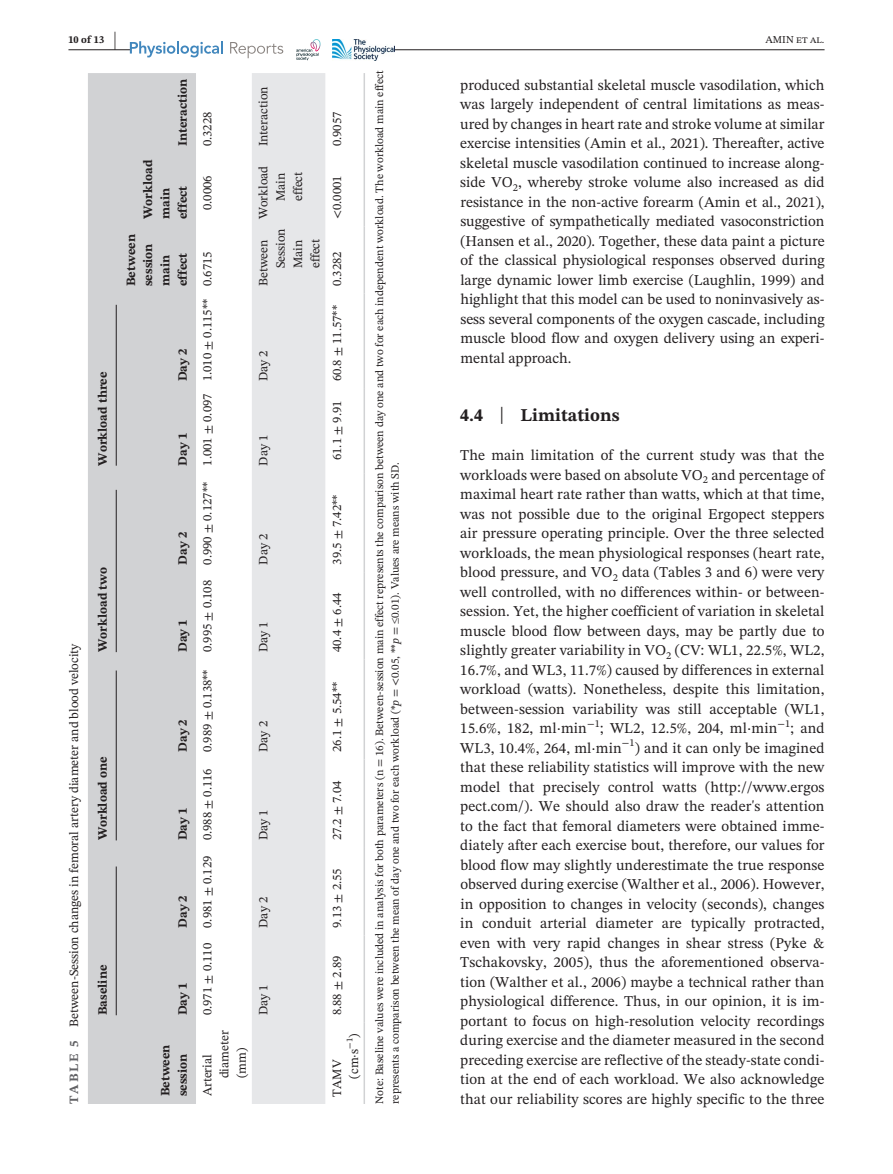
<style>
.page{position:relative;width:893px;height:1174px;background:#fff}
.page>*{position:absolute;margin:0;border:0;box-sizing:border-box;transform-origin:0 0}
.t1{font:700 18px "STIX Two Text";color:#231f20}
.t2{font:15px/19.5px "STIX Two Text";letter-spacing:.005em;color:#231f20;text-align:justify}
.t3{font:12.75px/17.2px "STIX Two Text";color:#231f20}
.t4{font:700 12.75px/17.2px "STIX Two Text";color:#231f20}
.t5{font:700 12.75px "STIX Two Text";letter-spacing:.14em;color:#636366}
.t6{font:11.25px/15.8px "STIX Two Text";color:#231f20}
.t7{font:10.5px "STIX Two Text";color:#231f20}
.t8{font:700 10.5px "STIX Two Text";color:#231f20}
.t9{font:8.85px "STIX Two Text";color:#231f20}
.s1{font-size:21px}
.s2{font-style:italic}
.s3{font-weight:400;font-size:23.7px}
.s4{font-size:12.75px}
</style>
<div class="page">
<hr style="left:68px;top:49px;width:756px;height:1px;background:#231f20">
<div style="left:130px;top:39px;width:264px;height:21px;background:#fff"></div>
<svg style="left:296px;top:39px;width:24px;height:21px"></svg>
<img style="left:333px;top:39px;width:61px;height:21px">
<svg style="left:130px;top:41px;width:93px;height:16px"></svg>
<svg style="left:230px;top:42px;width:53px;height:16px"></svg>
<div style="left:88px;top:73px;width:108px;height:1031px;background:#d1d2d4"></div>
<div style="left:252px;top:73px;width:73px;height:1031px;background:#e6e7e9"></div>
<hr style="left:364px;top:1022px;width:1px;height:82px;background:#d1d2d4">
<hr style="left:364px;top:935px;width:1px;height:87px;background:#d1d2d4">
<hr style="left:364px;top:848px;width:1px;height:87px;background:#d1d2d4">
<hr style="left:364px;top:759px;width:1px;height:89px;background:#d1d2d4">
<hr style="left:364px;top:659px;width:1px;height:100px;background:#d1d2d4">
<hr style="left:364px;top:572px;width:1px;height:87px;background:#d1d2d4">
<hr style="left:364px;top:473px;width:1px;height:99px;background:#d1d2d4">
<hr style="left:364px;top:389px;width:1px;height:84px;background:#d1d2d4">
<hr style="left:364px;top:294px;width:1px;height:95px;background:#d1d2d4">
<hr style="left:364px;top:227px;width:1px;height:67px;background:#d1d2d4">
<hr style="left:364px;top:154px;width:1px;height:73px;background:#d1d2d4">
<hr style="left:364px;top:73px;width:1px;height:81px;background:#d1d2d4">
<hr style="left:116px;top:866px;width:1px;height:149px;background:#231f20">
<hr style="left:116px;top:670px;width:1px;height:170px;background:#231f20">
<hr style="left:116px;top:490px;width:1px;height:162px;background:#231f20">
<hr style="left:116px;top:305px;width:1px;height:161px;background:#231f20">
<p class="t8" style="left:68px;top:32px;width:50px">10 of 13 <span class="s1">|</span></p>
<p class="t7" style="left:765px;top:32px;width:61px">AMIN et al.</p>
<p class="t2" style="left:460px;top:75px;width:366px">produced substantial skeletal muscle vasodilation, which was largely independent of central limitations as meas&shy;ured by changes in heart rate and stroke volume at similar exercise intensities (Amin et al., 2021). Thereafter, active skeletal muscle vasodilation continued to increase along&shy;side VO<sub>2</sub>, whereby stroke volume also increased as did resistance in the non-active forearm (Amin et al., 2021), suggestive of sympathetically mediated vasoconstriction (Hansen et al., 2020). Together, these data paint a picture of the classical physiological responses observed during large dynamic lower limb exercise (Laughlin, 1999) and highlight that this model can be used to noninvasively as&shy;sess several components of the oxygen cascade, including muscle blood flow and oxygen delivery using an experi&shy;mental approach.</p>
<p class="t6" style="left:371px;top:1104px;width:1034px;rotate:-90deg">Note: Baseline values were included in analysis for both parameters (n = 16). Between-session main effect represents the comparison between day one and two for each independent workload. The workload main effect represents a comparison between the mean of day one and two for each workload (*<span class="s2">p</span> = &lt;0.05, **<span class="s2">p</span> = ≤0.01). Values are means with SD.</p>
<p class="t4" style="left:174px;top:146px;width:69px;rotate:-90deg">Interaction</p>
<p class="t3" style="left:255px;top:146px;width:62px;rotate:-90deg">Interaction</p>
<p class="t3" style="left:328px;top:146px;width:36px;rotate:-90deg">0.9057</p>
<p class="t3" style="left:198px;top:146px;width:36px;rotate:-90deg">0.3228</p>
<p class="t4" style="left:140px;top:219px;width:61px;rotate:-90deg">Workload main effect</p>
<p class="t3" style="left:255px;top:201px;width:37px;text-indent:-18px;rotate:-90deg">Workload<br>Main effect</p>
<p class="t3" style="left:198px;top:210px;width:36px;rotate:-90deg">0.0006</p>
<p class="t3" style="left:328px;top:219px;width:45px;rotate:-90deg">&lt;0.0001</p>
<p class="t3" style="left:255px;top:268px;width:41px;text-indent:-18px;rotate:-90deg">Between<br>Session<br>Main effect</p>
<p class="t4" style="left:122px;top:286px;width:54px;rotate:-90deg">Between session main effect</p>
<p class="t3" style="left:328px;top:286px;width:36px;rotate:-90deg">0.3282</p>
<p class="t3" style="left:198px;top:466px;width:216px;rotate:-90deg">1.001 ± 0.097 1.010 ± 0.115** 0.6715</p>
<p class="t3" style="left:328px;top:381px;width:78px;rotate:-90deg">60.8 ± 11.57**</p>
<p class="t4" style="left:174px;top:381px;width:34px;rotate:-90deg">Day 2</p>
<p class="t3" style="left:255px;top:381px;width:32px;rotate:-90deg">Day 2</p>
<p class="t4" style="left:94px;top:466px;width:96px;rotate:-90deg">Workload three</p>
<p class="t3" style="left:328px;top:460px;width:61px;rotate:-90deg">61.1 ± 9.91</p>
<p class="t1" style="left:460px;top:402px;width:161px">4.4 <span class="s3">|</span> Limitations</p>
<p class="t2" style="left:460px;top:445px;width:366px">The main limitation of the current study was that the workloads were based on absolute VO<sub>2</sub> and percentage of maximal heart rate rather than watts, which at that time, was not possible due to the original Ergopect steppers air pressure operating principle. Over the three selected workloads, the mean physiological responses (heart rate, blood pressure, and VO<sub>2</sub> data (Tables 3 and 6) were very well controlled, with no differences within- or between&shy;session. Yet, the higher coefficient of variation in skeletal muscle blood flow between days, may be partly due to slightly greater variability in VO<sub>2</sub> (CV: WL1, 22.5%, WL2, 16.7%, and WL3, 11.7%) caused by differences in external workload (watts). Nonetheless, despite this limitation, between-session variability was still acceptable (WL1, 15.6%, 182, ml∙min</p>
<p class="t4" style="left:174px;top:466px;width:34px;rotate:-90deg">Day 1</p>
<p class="t3" style="left:255px;top:466px;width:32px;rotate:-90deg">Day 1</p>
<p class="t3" style="left:198px;top:652px;width:172px;rotate:-90deg">0.995 ± 0.108 0.990 ± 0.127**</p>
<p class="t3" style="left:328px;top:564px;width:72px;rotate:-90deg">39.5 ± 7.42**</p>
<p class="t4" style="left:174px;top:564px;width:34px;rotate:-90deg">Day 2</p>
<p class="t3" style="left:255px;top:564px;width:32px;rotate:-90deg">Day 2</p>
<p class="t4" style="left:94px;top:652px;width:86px;rotate:-90deg">Workload two</p>
<p class="t3" style="left:328px;top:652px;width:61px;rotate:-90deg">40.4 ± 6.44</p>
<p class="t4" style="left:174px;top:652px;width:34px;rotate:-90deg">Day 1</p>
<p class="t3" style="left:255px;top:652px;width:32px;rotate:-90deg">Day 1</p>
<p class="t3" style="left:65px;top:1027px;width:385px;rotate:-90deg">Between-Session changes in femoral artery diameter and blood velocity</p>
<p class="t3" style="left:198px;top:752px;width:84px;rotate:-90deg">0.989 ± 0.138**</p>
<p class="t3" style="left:328px;top:752px;width:72px;rotate:-90deg">26.1 ± 5.54**</p>
<p class="t4" style="left:174px;top:752px;width:34px;rotate:-90deg">Day 2</p>
<p class="t7" style="left:587px;top:715px;width:14px">−1</p>
<p class="t2" style="left:600px;top:718px;width:179px">; WL2, 12.5%, 204, ml∙min</p>
<p class="t7" style="left:777px;top:715px;width:14px">−1</p>
<p class="t2" style="left:790px;top:718px;width:36px">; and</p>
<p class="t2" style="left:460px;top:738px;width:163px">WL3, 10.4%, 264, ml∙ min</p>
<p class="t7" style="left:622px;top:735px;width:14px">−1</p>
<p class="t3" style="left:255px;top:752px;width:32px;rotate:-90deg">Day 2</p>
<p class="t2" style="left:460px;top:738px;width:366px;text-indent:175px">) and it can only be imagined that these reliability statistics will improve with the new model that precisely control watts (http://www.ergos pect.com/). We should also draw the reader's attention to the fact that femoral diameters were obtained imme&shy;diately after each exercise bout, therefore, our values for blood flow may slightly underestimate the true response observed during exercise (Walther et al., 2006). However, in opposition to changes in velocity (seconds), changes in conduit arterial diameter are typically protracted, even with very rapid changes in shear stress (Pyke &amp; Tschakovsky, 2005), thus the aforementioned observa&shy;tion (Walther et al., 2006) maybe a technical rather than physiological difference. Thus, in our opinion, it is im&shy;portant to focus on high-resolution velocity recordings during exercise and the diameter measured in the second preceding exercise are reflective of the steady-state condi&shy;tion at the end of each workload. We also acknowledge</p>
<p class="t4" style="left:94px;top:840px;width:86px;rotate:-90deg">Workload one</p>
<p class="t3" style="left:198px;top:1015px;width:248px;rotate:-90deg">0.971 ± 0.110 0.981 ± 0.129 0.988 ± 0.116</p>
<p class="t3" style="left:328px;top:840px;width:61px;rotate:-90deg">27.2 ± 7.04</p>
<p class="t4" style="left:174px;top:840px;width:34px;rotate:-90deg">Day 1</p>
<p class="t3" style="left:255px;top:840px;width:32px;rotate:-90deg">Day 1</p>
<p class="t3" style="left:328px;top:928px;width:61px;rotate:-90deg">9.13 ± 2.55</p>
<p class="t4" style="left:174px;top:928px;width:34px;rotate:-90deg">Day 2</p>
<p class="t3" style="left:255px;top:928px;width:32px;rotate:-90deg">Day 2</p>
<p class="t3" style="left:328px;top:1015px;width:61px;rotate:-90deg">8.88 ± 2.89</p>
<p class="t4" style="left:94px;top:1015px;width:52px;rotate:-90deg">Baseline</p>
<p class="t4" style="left:174px;top:1015px;width:34px;rotate:-90deg">Day 1</p>
<p class="t3" style="left:255px;top:1015px;width:32px;rotate:-90deg">Day 1</p>
<p class="t3" style="left:198px;top:1078px;width:50px;text-indent:-18px;rotate:-90deg">Arterial diameter (mm)</p>
<p class="t9" style="left:343px;top:1048px;width:17px;rotate:-90deg">−1<span class="s4">)</span></p>
<p class="t5" style="left:65px;top:1104px;width:65px;rotate:-90deg">TABLE 5</p>
<p class="t4" style="left:157px;top:1096px;width:54px;rotate:-90deg">Between session</p>
<p class="t3" style="left:328px;top:1078px;width:31px;text-indent:-18px;rotate:-90deg">TAMV (cm·s</p>
<p class="t2" style="left:460px;top:1089px;width:366px">that our reliability scores are highly specific to the three</p>
</div>
